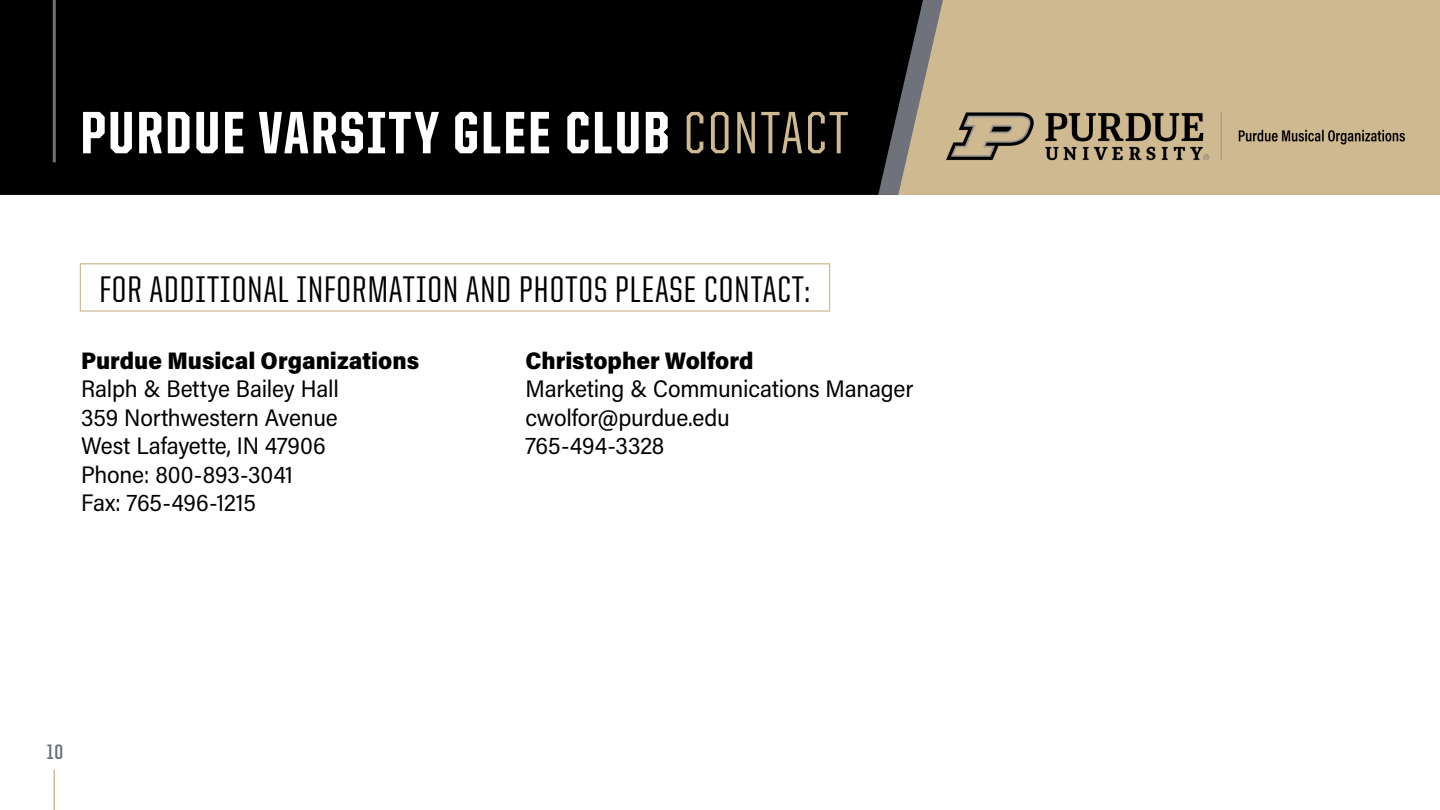
<style>
.page{position:relative;width:1440px;height:810px;background:#fff}
.page>*{position:absolute;margin:0;border:0;box-sizing:border-box;transform-origin:0 0}
.t1{font:800 60px "United Sans Cond";letter-spacing:.04em;color:#fff}
.t2{font:500 37.2px "United Sans Cond";letter-spacing:.03em;color:#000}
.t3{font:24px/28.5px "Acumin Pro Semi Cond";letter-spacing:-.005em;color:#000}
.t4{font:900 24px "Acumin Pro Semi Cond";color:#000}
.t5{font:700 21px "United Sans Cond";color:#6f727b}
.s1{font-weight:500;color:#cfb991}
</style>
<div class="page">
<hr style="left:54px;top:770px;width:1px;height:40px;background:#cfb991">
<div style="left:889px;top:0;width:551px;height:195px;background:#cfb991"></div>
<div style="left:0;top:0;width:878px;height:195px;background:#000"></div>
<hr style="left:53px;top:0;width:3px;height:162px;background:#6f727b">
<svg style="left:878px;top:0;width:65px;height:195px"></svg>
<img style="left:946px;top:112px;width:459px;height:49px">
<div style="left:80px;top:263px;width:750px;height:49px;border:1px solid #cfb991"></div>
<h1 class="t1" style="left:81px;top:101px;width:769px">PURDUE VARSITY GLEE CLUB <span class="s1">CONTACT</span></h1>
<h2 class="t2" style="left:100px;top:270px;width:712px">FOR ADDITIONAL INFORMATION AND PHOTOS PLEASE CONTACT:</h2>
<p class="t4" style="left:81px;top:343px;width:340px">Purdue Musical Organizations</p>
<p class="t3" style="left:81px;top:374px;width:259px">Ralph &amp; Bettye Bailey Hall<br>359 Northwestern Avenue<br>West Lafayette, IN 47906<br>Phone: 800-893-3041<br>Fax: 765-496-1215</p>
<p class="t4" style="left:525px;top:343px;width:230px">Christopher Wolford</p>
<p class="t3" style="left:525px;top:373px;width:389px">Marketing &amp; Communications Manager cwolfor@purdue.edu<br>765-494-3328</p>
<p class="t5" style="left:47px;top:741px;width:18px">10</p>
</div>
